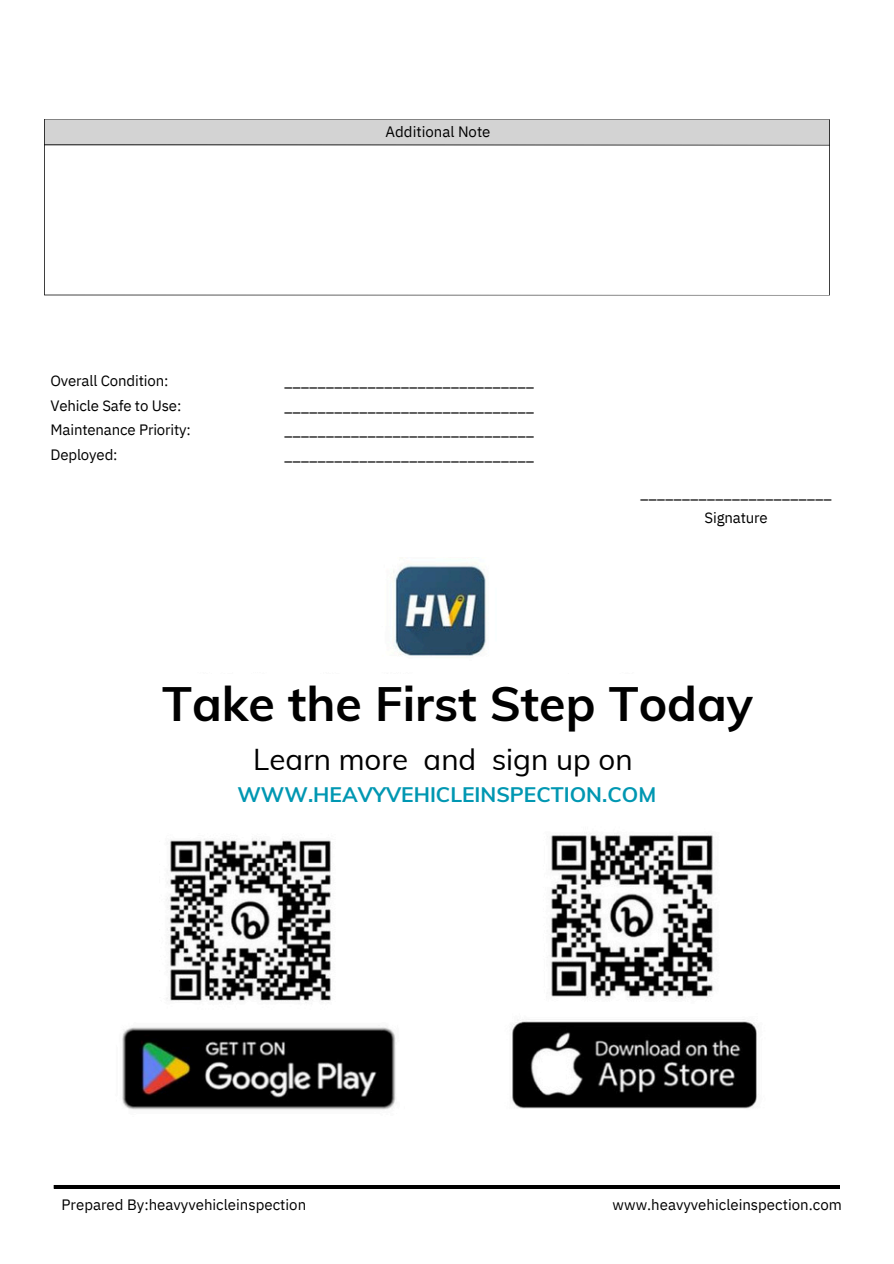
<style>
.page{position:relative;width:894px;height:1264px;background:#fff}
.page>*{position:absolute;margin:0;border:0;box-sizing:border-box;transform-origin:0 0}
.t1{font:700 48.15px "Muli";color:#000}
.t2{font:29.55px "Muli";color:#000}
.t3{font:700 21px "Muli";color:#0097b2}
.t4{font:15px/24.8px "IBM Plex Sans";color:#000}
</style>
<div class="page">
<div style="left:44px;top:119px;width:785px;height:25px;background:#d3d3d3"></div>
<svg style="left:44px;top:144px;width:785px;height:151px"></svg>
<hr style="left:54px;top:1185px;width:785px;height:3px;background:#000">
<img style="left:122px;top:833px;width:635px;height:277px">
<img style="left:393px;top:563px;width:93px;height:93px">
<p class="t4" style="left:50px;top:368px;width:142px">Overall Condition:<br>Vehicle Safe to Use:<br>Maintenance Priority:<br>Deployed:</p>
<p class="t4" style="left:385px;top:119px;width:106px">Additional Note</p>
<p class="t4" style="left:284px;top:368px;width:251px;text-align:justify">______________________________ ______________________________ ______________________________ ______________________________</p>
<p class="t4" style="left:640px;top:480px;width:193px;text-align:center">_______________________<br>Signature</p>
<h2 class="t1" style="left:162px;top:672px;width:592px">Take the First Step Today</h2>
<p class="t2" style="left:253px;top:740px;width:380px">Learn more and sign up on</p>
<p class="t3" style="left:237px;top:781px;width:420px">WWW.HEAVYVEHICLEINSPECTION.COM</p>
<p class="t4" style="left:62px;top:1192px;width:246px">Prepared By:heavyvehicleinspection</p>
<p class="t4" style="left:612px;top:1192px;width:231px">www.heavyvehicleinspection.com</p>
</div>
